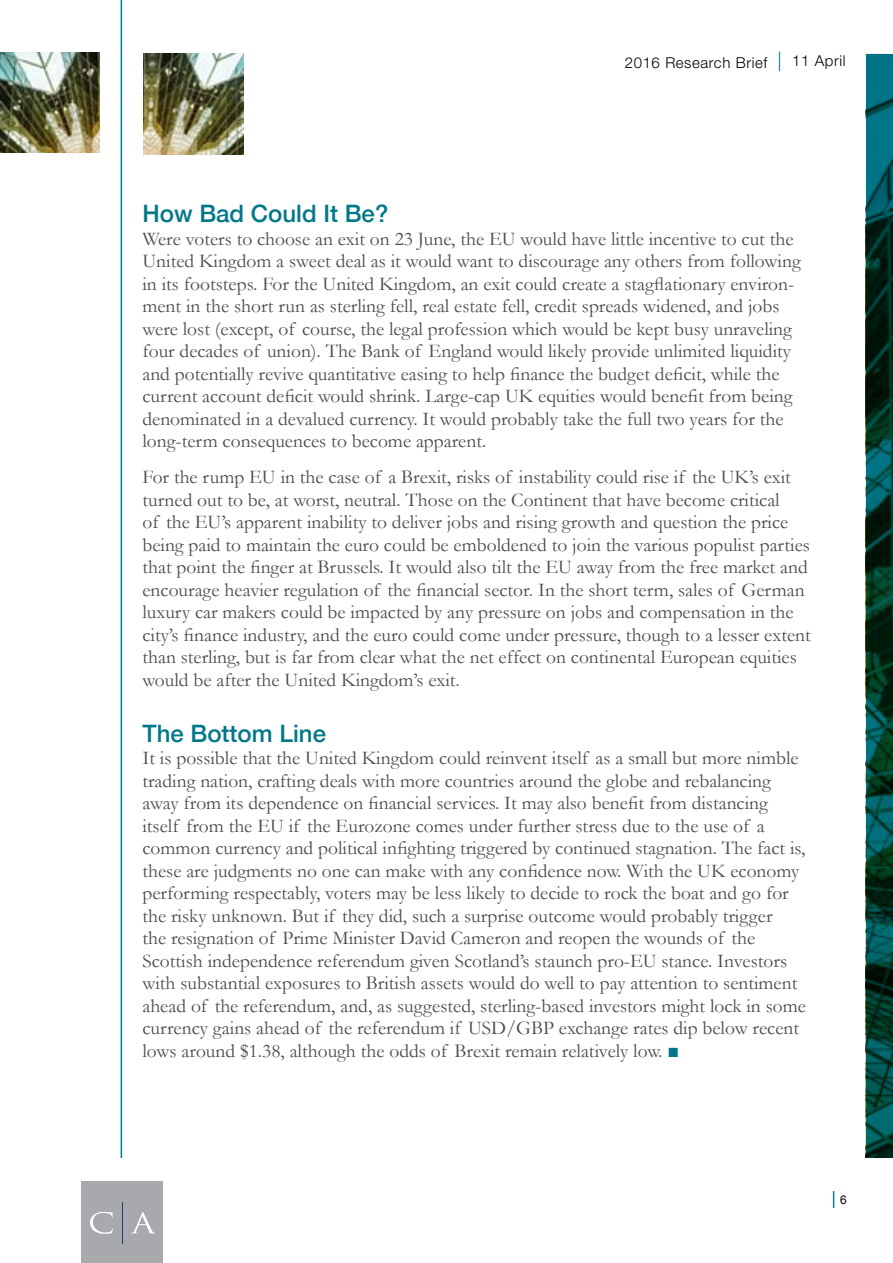
<style>
.page{position:relative;width:893px;height:1263px;background:#fff}
.page>*{position:absolute;margin:0;border:0;box-sizing:border-box;transform-origin:0 0}
.t1{font:500 24px "Helvetica Neue LT";color:#00788a}
.t2{font:19.5px/22.5px "Garamond";color:#4a4b4c}
.t3{font:18px "Arial";color:#00788a}
.t4{font:300 15px "Helvetica Neue LT Std";letter-spacing:.04em;color:#000}
.s1{font-size:19.5px;color:#00788a}
.s2{color:#00788a}
.s3{font-size:12px;color:#000}
</style>
<div class="page">
<img style="left:866px;top:54px;width:27px;height:1103px">
<hr style="left:121px;top:0;width:1px;height:1159px;background:#00788a">
<img style="left:0;top:52px;width:100px;height:101px">
<img style="left:143px;top:54px;width:101px;height:100px">
<div style="left:82px;top:1181px;width:81px;height:81px;background:#a8a9ac"></div>
<hr style="left:122px;top:1202px;width:1px;height:41px;background:#233b76">
<svg style="left:90px;top:1212px;width:66px;height:22px"></svg>
<p class="t4" style="left:625px;top:53px;width:222px">2016 Research Brief <span class="s1">|</span> 11 April</p>
<p class="t1" style="left:142px;top:199px;width:247px">How Bad Could It Be?</p>
<p class="t2" style="left:142px;top:227px;width:660px">Were voters to choose an exit on 23 June, the EU would have little incentive to cut the United Kingdom a sweet deal as it would want to discourage any others from following in its footsteps. For the United Kingdom, an exit could create a stagflationary environ&shy;ment in the short run as sterling fell, real estate fell, credit spreads widened, and jobs were lost (except, of course, the legal profession which would be kept busy unraveling four decades of union). The Bank of England would likely provide unlimited liquidity and potentially revive quantitative easing to help finance the budget deficit, while the current account deficit would shrink. Large-cap UK equities would benefit from being denominated in a devalued currency. It would probably take the full two years for the long-term consequences to become apparent.</p>
<p class="t2" style="left:142px;top:465px;width:670px">For the rump EU in the case of a Brexit, risks of instability could rise if the UK’s exit turned out to be, at worst, neutral. Those on the Continent that have become critical<br>of the EU’s apparent inability to deliver jobs and rising growth and question the price being paid to maintain the euro could be emboldened to join the various populist parties that point the finger at Brussels. It would also tilt the EU away from the free market and encourage heavier regulation of the financial sector. In the short term, sales of German luxury car makers could be impacted by any pressure on jobs and compensation in the city’s finance industry, and the euro could come under pressure, though to a lesser extent than sterling, but is far from clear what the net effect on continental European equities would be after the United Kingdom’s exit.</p>
<p class="t1" style="left:142px;top:719px;width:185px">The Bottom Line</p>
<p class="t2" style="left:142px;top:746px;width:665px">It is possible that the United Kingdom could reinvent itself as a small but more nimble trading nation, crafting deals with more countries around the globe and rebalancing away from its dependence on financial services. It may also benefit from distancing itself from the EU if the Eurozone comes under further stress due to the use of a common currency and political infighting triggered by continued stagnation. The fact is, these are judgments no one can make with any confidence now. With the UK economy performing respectably, voters may be less likely to decide to rock the boat and go for the risky unknown. But if they did, such a surprise outcome would probably trigger<br>the resignation of Prime Minister David Cameron and reopen the wounds of the Scottish independence referendum given Scotland’s staunch pro-EU stance. Investors with substantial exposures to British assets would do well to pay attention to sentiment ahead of the referendum, and, as suggested, sterling-based investors might lock in some currency gains ahead of the referendum if USD/GBP exchange rates dip below recent lows around $1.38, although the odds of Brexit remain relatively low. <span class="s2">■</span></p>
<p class="t3" style="left:831px;top:1186px;width:17px">| <span class="s3">6</span></p>
</div>
